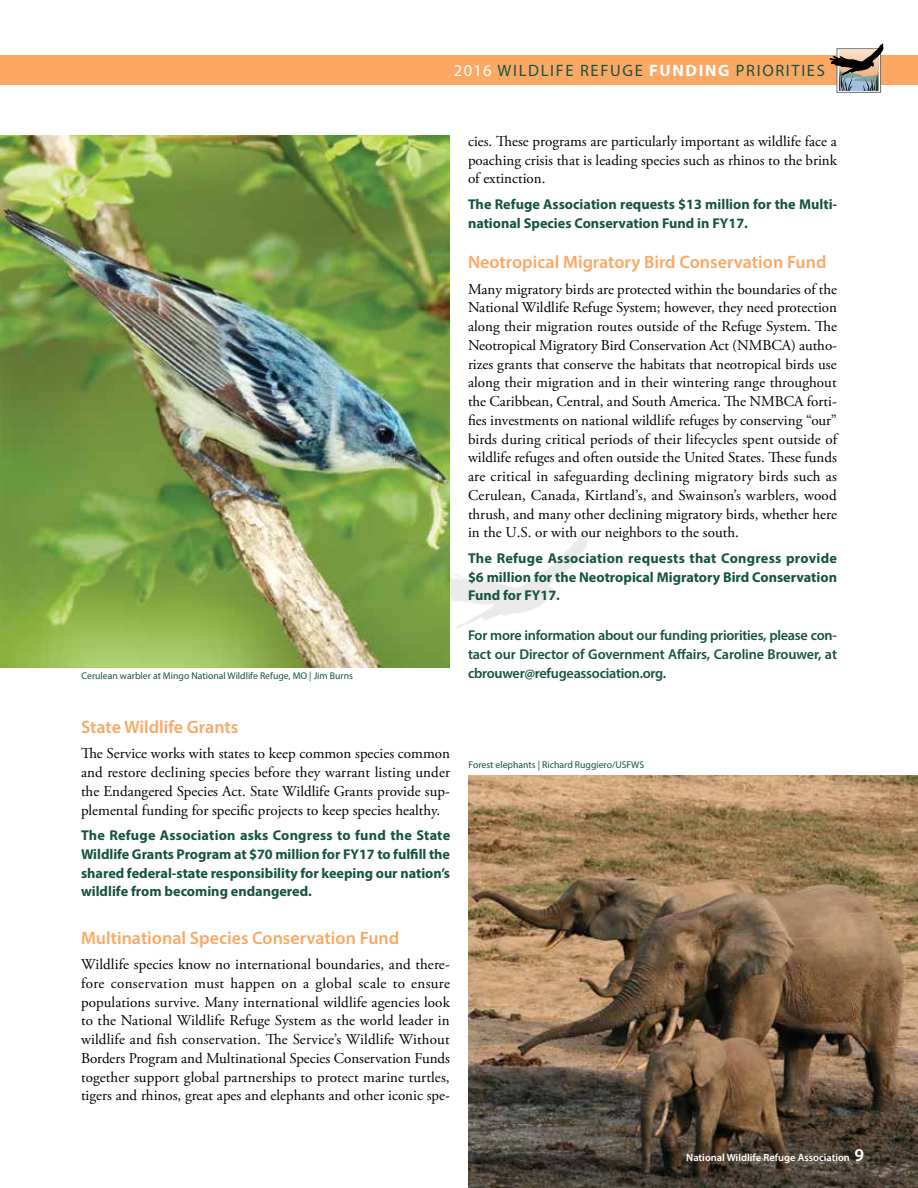
<style>
.page{position:relative;width:918px;height:1188px;background:#fff}
.page>*{position:absolute;margin:0;border:0;box-sizing:border-box;transform-origin:0 0}
.t1{font:600 18px "Myriad Pro";color:#faa864}
.t2{font:16.5px "Myriad Pro";letter-spacing:.1em;color:#17543f}
.t3{font:15px/18.8px "Adobe Garamond Pro";color:#000;text-align:justify}
.t4{font:700 14.25px/18.8px "Myriad Pro";color:#17543f;text-align:justify}
.t5{font:600 14.25px/18.8px "Myriad Pro";letter-spacing:-.02em;color:#17543f;text-align:justify}
.t6{font:600 10.5px "Myriad Pro";color:#fff}
.t7{font:9.75px "Myriad Pro";color:#17543f}
.s1{color:#fff}
.s2{font-weight:700;color:#fff}
.s3{font-size:18px}
</style>
<div class="page">
<div style="left:0;top:56px;width:918px;height:29px;background:#faa864"></div>
<svg style="left:837px;top:90px;width:44px;height:3px"></svg>
<hr style="left:839px;top:90px;width:40px;height:1px;background:#ea9b69">
<svg style="left:830px;top:44px;width:53px;height:46px"></svg>
<img style="left:468px;top:775px;width:450px;height:413px">
<img style="left:449px;top:528px;width:137px;height:101px">
<img style="left:0;top:135px;width:449px;height:532px">
<p class="t7" style="left:82px;top:670px;width:273px">Cerulean warbler at Mingo National Wildlife Refuge, MO | Jim Burns</p>
<p class="t2" style="left:454px;top:60px;width:372px"><span class="s1">2016</span> WILDLIFE REFUGE <span class="s2">FUNDING</span> PRIORITIES</p>
<p class="t3" style="left:468px;top:132px;width:371px">cies. These programs are particularly important as wildlife face a poaching crisis that is leading species such as rhinos to the brink of extinction.</p>
<p class="t4" style="left:468px;top:194px;width:371px">The Refuge Association requests $13 million for the Multi&shy;national Species Conservation Fund in FY17.</p>
<p class="t1" style="left:468px;top:251px;width:360px">Neotropical Migratory Bird Conservation Fund</p>
<p class="t3" style="left:468px;top:280px;width:371px">Many migratory birds are protected within the boundaries of the National Wildlife Refuge System; however, they need protection along their migration routes outside of the Refuge System. The Neotropical Migratory Bird Conservation Act (NMBCA) autho&shy;rizes grants that conserve the habitats that neotropical birds use along their migration and in their wintering range throughout the Caribbean, Central, and South America. The NMBCA forti&shy;fies investments on national wildlife refuges by conserving “our” birds during critical periods of their lifecycles spent outside of wildlife refuges and often outside the United States. These funds are critical in safeguarding declining migratory birds such as Cerulean, Canada, Kirtland’s, and Swainson’s warblers, wood thrush, and many other declining migratory birds, whether here in the U.S. or with our neighbors to the south.</p>
<p class="t4" style="left:468px;top:548px;width:371px">The Refuge Association requests that Congress provide $6 million for the Neotropical Migratory Bird Conservation Fund for FY17.</p>
<p class="t5" style="left:468px;top:626px;width:371px">For more information about our funding priorities, please con&shy;tact our Director of Government Affairs, Caroline Brouwer, at cbrouwer@refugeassociation.org.</p>
<p class="t1" style="left:81px;top:715px;width:159px">State Wildlife Grants</p>
<p class="t3" style="left:81px;top:745px;width:371px">The Service works with states to keep common species common and restore declining species before they warrant listing under the Endangered Species Act. State Wildlife Grants provide sup&shy;plemental funding for specific projects to keep species healthy.</p>
<p class="t4" style="left:81px;top:825px;width:371px">The Refuge Association asks Congress to fund the State Wildlife Grants Program at $70 million for FY17 to fulfill the shared federal-state responsibility for keeping our nation’s wildlife from becoming endangered.</p>
<p class="t1" style="left:81px;top:926px;width:320px">Multinational Species Conservation Fund</p>
<p class="t3" style="left:81px;top:955px;width:371px">Wildlife species know no international boundaries, and there&shy;fore conservation must happen on a global scale to ensure populations survive. Many international wildlife agencies look to the National Wildlife Refuge System as the world leader in wildlife and fish conservation. The Service’s Wildlife Without Borders Program and Multinational Species Conservation Funds together support global partnerships to protect marine turtles, tigers and rhinos, great apes and elephants and other iconic spe-</p>
<p class="t7" style="left:469px;top:759px;width:177px">Forest elephants | Richard Ruggiero/USFWS</p>
<p class="t6" style="left:686px;top:1151px;width:179px">National Wildlife Refuge Association <span class="s3">9</span></p>
</div>
